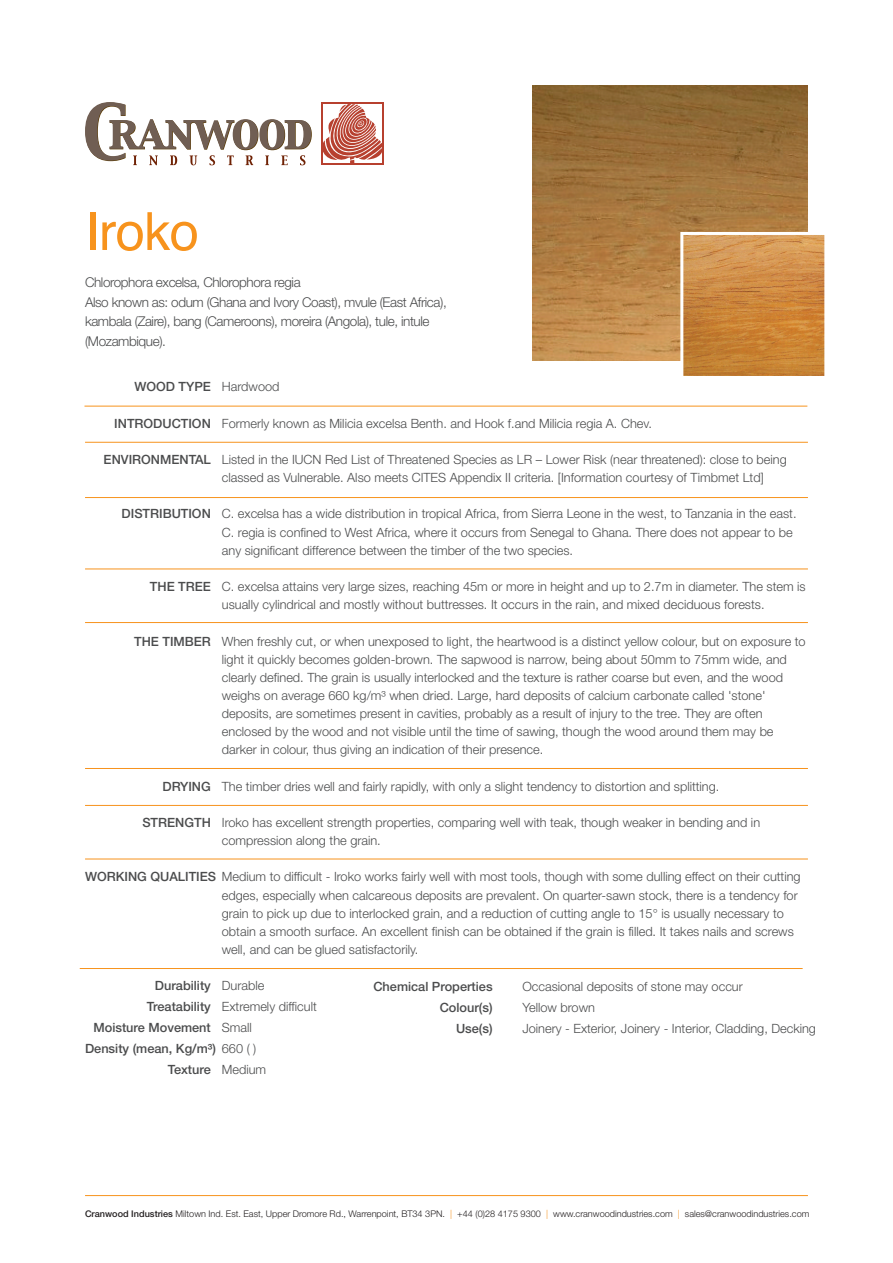
<style>
.page{position:relative;width:893px;height:1263px;background:#fff}
.page>*{position:absolute;margin:0;border:0;box-sizing:border-box;transform-origin:0 0}
.t1{font:52.65px "Helvetica";letter-spacing:-.015em;color:#f7931d}
.t2{font:300 13.5px/19.5px "Helvetica Neue";letter-spacing:-.03em;color:#4b4c4d}
.t3{font:300 12.75px/18.1px "Helvetica Neue";color:#4b4c4d}
.t4{font:500 12.75px "Helvetica Neue";color:#4b4c4d}
.t5{font:300 9.15px "Helvetica Neue";color:#231f20}
.s1{font-weight:300}
.s2{font-weight:500}
.s3{color:#f7931d}
</style>
<div class="page">
<div style="left:321px;top:102px;width:63px;height:63px;background:#b7402f"></div>
<svg style="left:323px;top:104px;width:59px;height:59px"></svg>
<svg style="left:85px;top:102px;width:227px;height:63px"></svg>
<hr style="left:84px;top:406px;width:723px;height:1px;background:#f7931d">
<hr style="left:85px;top:569px;width:723px;height:1px;background:#f7931d">
<hr style="left:85px;top:497px;width:723px;height:1px;background:#f7931d">
<hr style="left:85px;top:442px;width:723px;height:1px;background:#f7931d">
<hr style="left:85px;top:622px;width:723px;height:1px;background:#f7931d">
<hr style="left:85px;top:768px;width:723px;height:1px;background:#f7931d">
<hr style="left:85px;top:859px;width:723px;height:1px;background:#f7931d">
<hr style="left:85px;top:805px;width:723px;height:1px;background:#f7931d">
<hr style="left:80px;top:968px;width:723px;height:1px;background:#f7931d">
<hr style="left:85px;top:1195px;width:723px;height:1px;background:#f7931d">
<svg style="left:533px;top:85px;width:275px;height:275px;background:#a4763e"></svg>
<img style="left:684px;top:236px;width:139px;height:139px">
<div style="left:680px;top:232px;width:147px;height:147px;border:3px solid #fff"></div>
<h1 class="t1" style="left:85px;top:201px;width:115px">Iroko</h1>
<p class="t2" style="left:85px;top:272px;width:363px">Chlorophora excelsa, Chlorophora regia<br>Also known as: odum (Ghana and Ivory Coast), mvule (East Africa), kambala (Zaire), bang (Cameroons), moreira (Angola), tule, intule (Mozambique).</p>
<p class="t4" style="left:134px;top:377px;width:147px">WOOD TYPE <span class="s1">Hardwood</span></p>
<p class="t3" style="left:114px;top:413px;width:539px"><span class="s2">INTRODUCTION</span> Formerly known as Milicia excelsa Benth. and Hook f.and Milicia regia A. Chev.</p>
<p class="t3" style="left:222px;top:450px;width:566px;text-indent:-118px"><span class="s2">ENVIRONMENTAL</span> Listed in the IUCN Red List of Threatened Species as LR – Lower Risk (near threatened): close to being classed as Vulnerable. Also meets CITES Appendix II criteria. [Information courtesy of Timbmet Ltd]</p>
<p class="t3" style="left:222px;top:504px;width:576px;text-indent:-100px"><span class="s2">DISTRIBUTION</span> C. excelsa has a wide distribution in tropical Africa, from Sierra Leone in the west, to Tanzania in the east.<br>C. regia is confined to West Africa, where it occurs from Senegal to Ghana. There does not appear to be any significant difference between the timber of the two species.</p>
<p class="t3" style="left:222px;top:577px;width:585px;text-indent:-72px"><span class="s2">THE TREE</span> C. excelsa attains very large sizes, reaching 45m or more in height and up to 2.7m in diameter. The stem is usually cylindrical and mostly without buttresses. It occurs in the rain, and mixed deciduous forests.</p>
<p class="t3" style="left:222px;top:631px;width:585px;text-indent:-88px"><span class="s2">THE TIMBER</span> When freshly cut, or when unexposed to light, the heartwood is a distinct yellow colour, but on exposure to light it quickly becomes golden-brown. The sapwood is narrow, being about 50mm to 75mm wide, and clearly defined. The grain is usually interlocked and the texture is rather coarse but even, and the wood weighs on average 660 kg/m³ when dried. Large, hard deposits of calcium carbonate called 'stone' deposits, are sometimes present in cavities, probably as a result of injury to the tree. They are often enclosed by the wood and not visible until the time of sawing, though the wood around them may be darker in colour, thus giving an indication of their presence.</p>
<p class="t3" style="left:162px;top:776px;width:558px"><span class="s2">DRYING</span> The timber dries well and fairly rapidly, with only a slight tendency to distortion and splitting.</p>
<p class="t3" style="left:222px;top:813px;width:540px;text-indent:-79px"><span class="s2">STRENGTH</span> Iroko has excellent strength properties, comparing well with teak, though weaker in bending and in compression along the grain.</p>
<p class="t3" style="left:222px;top:867px;width:580px;text-indent:-137px"><span class="s2">WORKING QUALITIES</span> Medium to difficult - Iroko works fairly well with most tools, though with some dulling effect on their cutting edges, especially when calcareous deposits are prevalent. On quarter-sawn stock, there is a tendency for grain to pick up due to interlocked grain, and a reduction of cutting angle to 15° is usually necessary to obtain a smooth surface. An excellent finish can be obtained if the grain is filled. It takes nails and screws well, and can be glued satisfactorily.</p>
<p class="t4" style="left:155px;top:975px;width:111px">Durability <span class="s1">Durable</span></p>
<p class="t3" style="left:147px;top:997px;width:171px"><span class="s2">Treatability</span> Extremely difficult</p>
<p class="t4" style="left:93px;top:1017px;width:160px">Moisture Movement <span class="s1">Small</span></p>
<p class="t4" style="left:85px;top:1038px;width:173px">Density (mean, Kg/m³) <span class="s1">660 ( )</span></p>
<p class="t4" style="left:168px;top:1059px;width:100px">Texture <span class="s1">Medium</span></p>
<p class="t4" style="left:373px;top:976px;width:121px">Chemical Properties</p>
<p class="t3" style="left:522px;top:977px;width:222px">Occasional deposits of stone may occur</p>
<p class="t4" style="left:440px;top:997px;width:54px">Colour(s)</p>
<p class="t3" style="left:522px;top:998px;width:74px">Yellow brown</p>
<p class="t4" style="left:456px;top:1018px;width:38px">Use(s)</p>
<p class="t3" style="left:522px;top:1019px;width:295px">Joinery - Exterior, Joinery - Interior, Cladding, Decking</p>
<p class="t5" style="left:85px;top:1206px;width:726px"><span class="s2">Cranwood Industries</span> Miltown Ind. Est. East, Upper Dromore Rd., Warrenpoint, BT34 3PN. <span class="s3">|</span> +44 (0)28 4175 9300 <span class="s3">|</span> www.cranwoodindustries.com <span class="s3">|</span> sales@cranwoodindustries.com</p>
</div>
